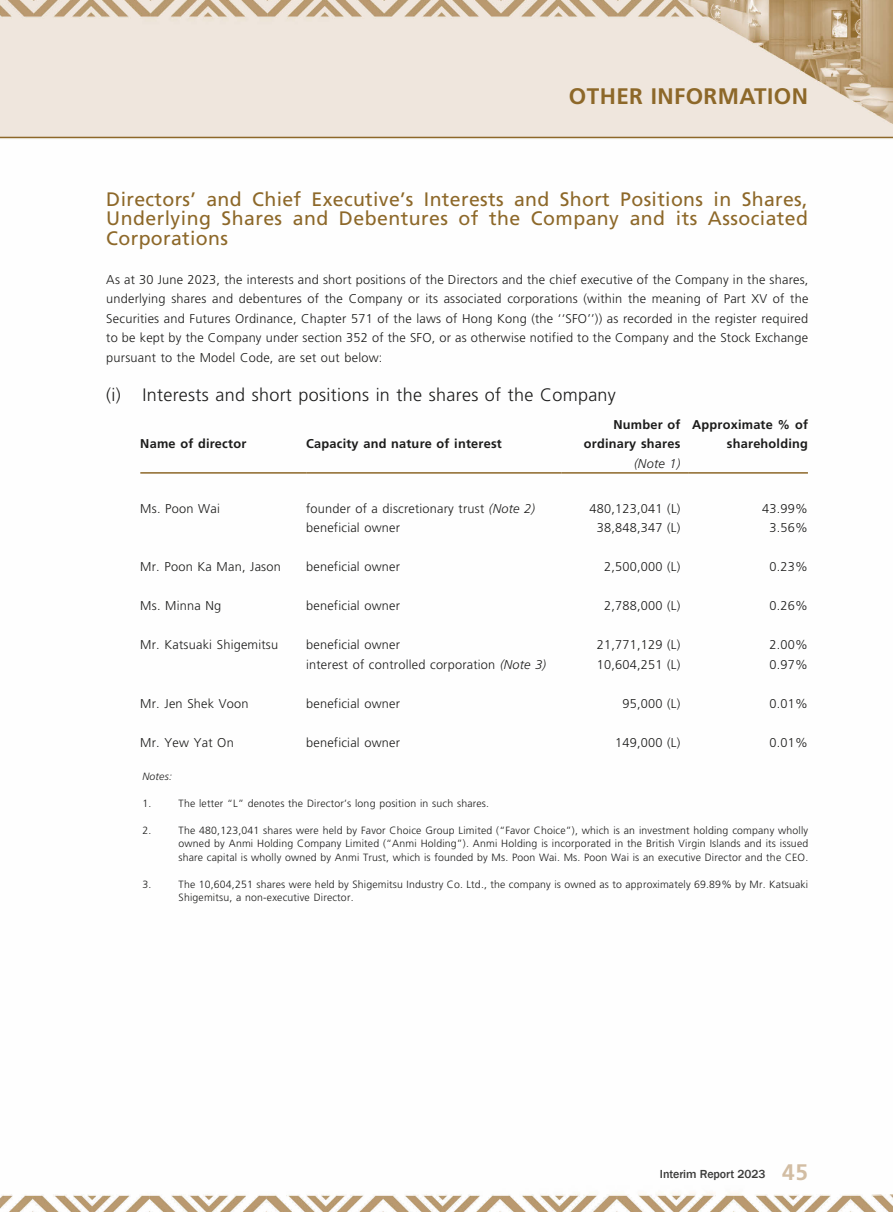
<style>
.page{position:relative;width:893px;height:1212px;background:#fff}
.page>*{position:absolute;margin:0;border:0;box-sizing:border-box;transform-origin:0 0}
.t1{font:700 22.5px "Frutiger LT Std";letter-spacing:.02em;color:#8d6829}
.t2{font:19.5px/19.5px "Frutiger LT Std";letter-spacing:.02em;color:#8d6829;text-align:justify}
.t3{font:300 18px "Frutiger LT Std";letter-spacing:.015em;color:#1c1c1b}
.t4{font:300 12.75px/19.5px "Frutiger LT Std";letter-spacing:.015em;color:#1c1c1b;text-align:justify}
.t5{font:700 12.75px/19.5px "Frutiger LT Std";letter-spacing:.015em;color:#1c1c1b;text-align:right}
.t6{font:italic 300 12.75px "Frutiger LT Std";color:#1c1c1b}
.t7{font:500 12px "Franklin Gothic";letter-spacing:-.005em;color:#3c3c3b}
.t8{font:300 10.5px/13.5px "Frutiger LT Std";letter-spacing:.015em;color:#1c1c1b;text-align:justify}
.t9{font:italic 300 10.5px "Frutiger LT Std";letter-spacing:.015em;color:#1c1c1b}
.s1{font-style:italic}
.s2{font-family:"Frutiger LT Std";font-weight:700;font-size:22.5px;color:#d2bda3}
</style>
<div class="page">
<img style="left:0;top:0;width:893px;height:1212px">
<hr style="left:0;top:137px;width:893px;height:1px;background:#8d6829">
<hr style="left:140px;top:472px;width:166px;height:2px;background:#8d6829">
<hr style="left:306px;top:472px;width:255px;height:2px;background:#8d6829">
<hr style="left:561px;top:472px;width:128px;height:2px;background:#8d6829">
<hr style="left:689px;top:472px;width:119px;height:2px;background:#8d6829">
<h1 class="t1" style="left:569px;top:83px;width:241px">OTHER INFORMATION</h1>
<h2 class="t2" style="left:106px;top:190px;width:703px">Directors’ and Chief Executive’s Interests and Short Positions in Shares, Underlying Shares and Debentures of the Company and its Associated Corporations</h2>
<p class="t4" style="left:106px;top:270px;width:704px">As at 30 June 2023, the interests and short positions of the Directors and the chief executive of the Company in the shares, underlying shares and debentures of the Company or its associated corporations (within the meaning of Part XV of the Securities and Futures Ordinance, Chapter 571 of the laws of Hong Kong (the ‘‘SFO’’)) as recorded in the register required to be kept by the Company under section 352 of the SFO, or as otherwise notified to the Company and the Stock Exchange pursuant to the Model Code, are set out below:</p>
<h3 class="t3" style="left:106px;top:384px;width:511px">(i) Interests and short positions in the shares of the Company</h3>
<p class="t5" style="left:140px;top:434px;width:107px">Name of director</p>
<p class="t5" style="left:306px;top:434px;width:197px">Capacity and nature of interest</p>
<p class="t5" style="left:584px;top:414px;width:98px">Number of ordinary shares</p>
<p class="t5" style="left:692px;top:414px;width:117px">Approximate % of shareholding</p>
<p class="t6" style="left:634px;top:456px;width:48px">(Note 1)</p>
<p class="t4" style="left:140px;top:499px;width:81px">Ms. Poon Wai</p>
<p class="t4" style="left:306px;top:499px;width:230px">founder of a discretionary trust <span class="s1">(Note 2)</span></p>
<p class="t4" style="left:589px;top:499px;width:92px">480,123,041 (L)</p>
<p class="t4" style="left:762px;top:499px;width:47px">43.99%</p>
<p class="t4" style="left:306px;top:518px;width:95px">beneficial owner</p>
<p class="t4" style="left:597px;top:518px;width:85px">38,848,347 (L)</p>
<p class="t4" style="left:769px;top:518px;width:40px">3.56%</p>
<p class="t4" style="left:140px;top:557px;width:142px">Mr. Poon Ka Man, Jason</p>
<p class="t4" style="left:306px;top:557px;width:95px">beneficial owner</p>
<p class="t4" style="left:604px;top:557px;width:78px">2,500,000 (L)</p>
<p class="t4" style="left:769px;top:557px;width:40px">0.23%</p>
<p class="t4" style="left:140px;top:596px;width:83px">Ms. Minna Ng</p>
<p class="t4" style="left:306px;top:596px;width:95px">beneficial owner</p>
<p class="t4" style="left:604px;top:596px;width:78px">2,788,000 (L)</p>
<p class="t4" style="left:769px;top:596px;width:40px">0.26%</p>
<p class="t4" style="left:140px;top:635px;width:139px">Mr. Katsuaki Shigemitsu</p>
<p class="t4" style="left:306px;top:635px;width:95px">beneficial owner</p>
<p class="t4" style="left:597px;top:635px;width:85px">21,771,129 (L)</p>
<p class="t4" style="left:769px;top:635px;width:40px">2.00%</p>
<p class="t4" style="left:306px;top:655px;width:242px">interest of controlled corporation <span class="s1">(Note 3)</span></p>
<p class="t4" style="left:597px;top:655px;width:85px">10,604,251 (L)</p>
<p class="t4" style="left:769px;top:655px;width:40px">0.97%</p>
<p class="t4" style="left:140px;top:694px;width:110px">Mr. Jen Shek Voon</p>
<p class="t4" style="left:306px;top:694px;width:95px">beneficial owner</p>
<p class="t4" style="left:622px;top:694px;width:59px">95,000 (L)</p>
<p class="t4" style="left:769px;top:694px;width:40px">0.01%</p>
<p class="t4" style="left:140px;top:733px;width:95px">Mr. Yew Yat On</p>
<p class="t4" style="left:306px;top:733px;width:95px">beneficial owner</p>
<p class="t4" style="left:615px;top:733px;width:67px">149,000 (L)</p>
<p class="t4" style="left:769px;top:733px;width:40px">0.01%</p>
<p class="t9" style="left:142px;top:770px;width:31px">Notes:</p>
<p class="t8" style="left:142px;top:796px;width:10px">1.</p>
<p class="t8" style="left:179px;top:796px;width:312px">The letter “L” denotes the Director’s long position in such shares.</p>
<p class="t8" style="left:142px;top:823px;width:10px">2.</p>
<p class="t8" style="left:179px;top:823px;width:631px">The 480,123,041 shares were held by Favor Choice Group Limited (“Favor Choice”), which is an investment holding company wholly owned by Anmi Holding Company Limited (“Anmi Holding”). Anmi Holding is incorporated in the British Virgin Islands and its issued share capital is wholly owned by Anmi Trust, which is founded by Ms. Poon Wai. Ms. Poon Wai is an executive Director and the CEO.</p>
<p class="t8" style="left:142px;top:877px;width:10px">3.</p>
<p class="t8" style="left:179px;top:877px;width:631px">The 10,604,251 shares were held by Shigemitsu Industry Co. Ltd., the company is owned as to approximately 69.89% by Mr. Katsuaki<br>Shigemitsu, a non-executive Director.</p>
<p class="t7" style="left:660px;top:1166px;width:149px">Interim Report 2023 <span class="s2">45</span></p>
</div>
